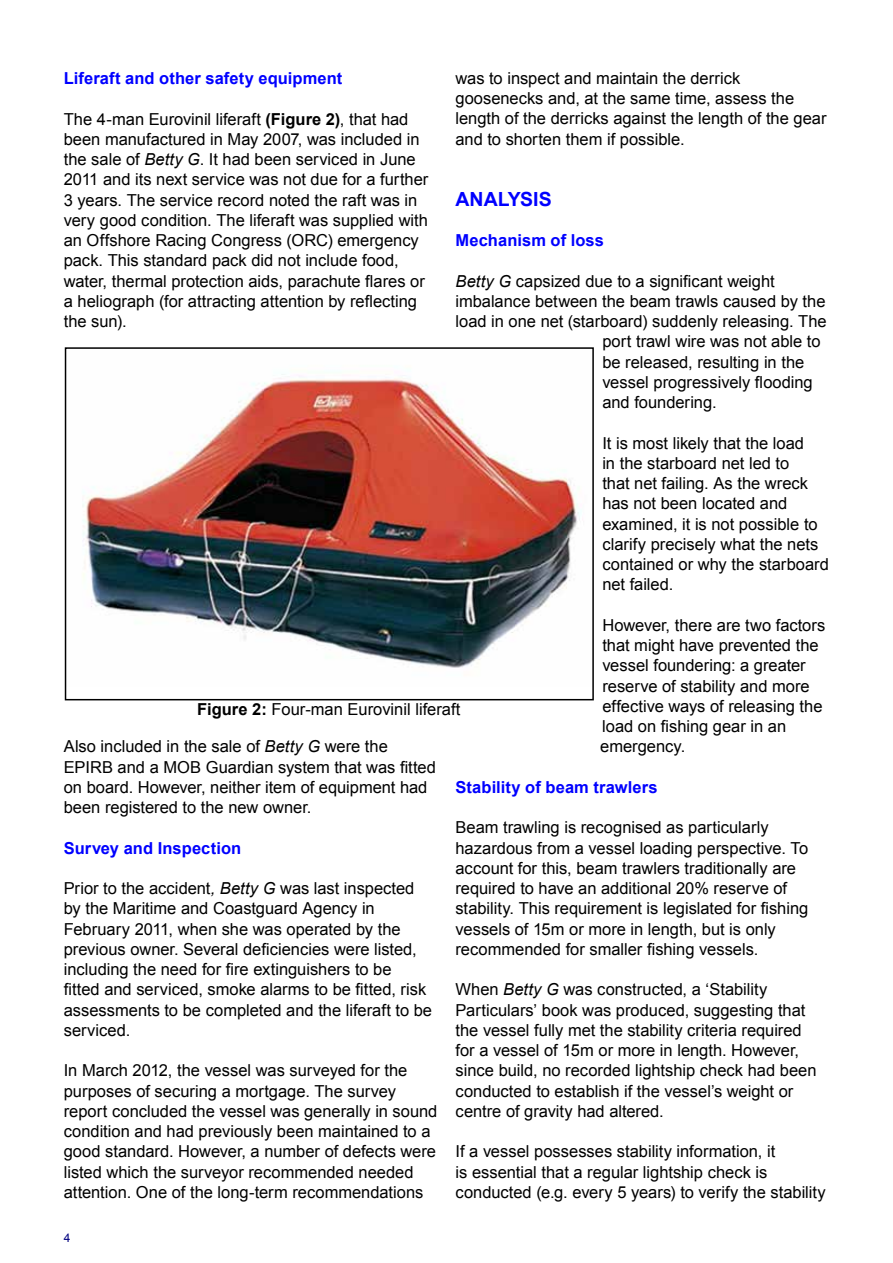
<style>
.page{position:relative;width:893px;height:1263px;background:#fff}
.page>*{position:absolute;margin:0;border:0;box-sizing:border-box;transform-origin:0 0}
.t1{font:700 19.5px "Arial";color:#00f}
.t2{font:16.5px/20.2px "Arial";color:#000}
.t3{font:700 16.5px "Arial";letter-spacing:.005em;color:#00f}
.t4{font:12px "Arial";color:#000080}
.s1{font-weight:700}
.s2{font-style:italic}
</style>
<div class="page">
<img style="left:82px;top:374px;width:500px;height:294px">
<div style="left:65px;top:347px;width:529px;height:353px;border:2px solid #000"></div>
<p class="t2" style="left:455px;top:68px;width:372px">was to inspect and maintain the derrick goosenecks and, at the same time, assess the length of the derricks against the length of the gear and to shorten them if possible.</p>
<p class="t3" style="left:64px;top:67px;width:280px">Liferaft and other safety equipment</p>
<p class="t2" style="left:64px;top:109px;width:366px">The 4-man Eurovinil liferaft <span class="s1">(Figure 2)</span>, that had been manufactured in May 2007, was included in the sale of <span class="s2">Betty G</span>. It had been serviced in June 2011 and its next service was not due for a further 3 years. The service record noted the raft was in very good condition. The liferaft was supplied with an Offshore Racing Congress (ORC) emergency pack. This standard pack did not include food, water, thermal protection aids, parachute flares or a heliograph (for attracting attention by reflecting the sun).</p>
<p class="t1" style="left:455px;top:186px;width:98px">ANALYSIS</p>
<p class="t3" style="left:455px;top:229px;width:150px">Mechanism of loss</p>
<p class="t2" style="left:455px;top:271px;width:321px"><span class="s2">Betty G</span> capsized due to a significant weight</p>
<p class="t2" style="left:455px;top:291px;width:372px">imbalance between the beam trawls caused by the</p>
<p class="t2" style="left:455px;top:311px;width:373px">load in one net (starboard) suddenly releasing. The</p>
<p class="t2" style="left:602px;top:332px;width:220px">port trawl wire was not able to</p>
<p class="t2" style="left:602px;top:352px;width:203px">be released, resulting in the</p>
<p class="t2" style="left:602px;top:372px;width:212px">vessel progressively flooding</p>
<p class="t2" style="left:602px;top:392px;width:116px">and foundering.</p>
<p class="t2" style="left:602px;top:433px;width:228px">It is most likely that the load<br>in the starboard net led to<br>that net failing. As the wreck has not been located and examined, it is not possible to clarify precisely what the nets contained or why the starboard net failed.</p>
<p class="t2" style="left:600px;top:615px;width:227px">However, there are two factors that might have prevented the vessel foundering: a greater reserve of stability and more effective ways of releasing the load on fishing gear in an emergency.</p>
<p class="t3" style="left:455px;top:776px;width:204px">Stability of beam trawlers</p>
<p class="t2" style="left:455px;top:817px;width:354px">Beam trawling is recognised as particularly hazardous from a vessel loading perspective. To account for this, beam trawlers traditionally are required to have an additional 20% reserve of stability. This requirement is legislated for fishing vessels of 15m or more in length, but is only recommended for smaller fishing vessels.</p>
<p class="t2" style="left:455px;top:979px;width:362px">When <span class="s2">Betty G</span> was constructed, a ‘Stability Particulars’ book was produced, suggesting that the vessel fully met the stability criteria required for a vessel of 15m or more in length. However, since build, no recorded lightship check had been conducted to establish if the vessel’s weight or centre of gravity had altered.</p>
<p class="t2" style="left:455px;top:1141px;width:372px">If a vessel possesses stability information, it<br>is essential that a regular lightship check is conducted (e.g. every 5 years) to verify the stability</p>
<p class="t2" style="left:197px;top:699px;width:265px"><span class="s1">Figure 2:</span> Four-man Eurovinil liferaft</p>
<p class="t2" style="left:64px;top:737px;width:374px">Also included in the sale of <span class="s2">Betty G</span> were the EPIRB and a MOB Guardian system that was fitted on board. However, neither item of equipment had been registered to the new owner.</p>
<p class="t3" style="left:64px;top:837px;width:179px">Survey and Inspection</p>
<p class="t2" style="left:64px;top:878px;width:370px">Prior to the accident<span class="s2">, Betty G</span> was last inspected by the Maritime and Coastguard Agency in February 2011, when she was operated by the previous owner. Several deficiencies were listed, including the need for fire extinguishers to be<br>fitted and serviced, smoke alarms to be fitted, risk assessments to be completed and the liferaft to be serviced.</p>
<p class="t2" style="left:64px;top:1060px;width:375px">In March 2012, the vessel was surveyed for the purposes of securing a mortgage. The survey report concluded the vessel was generally in sound condition and had previously been maintained to a good standard. However, a number of defects were listed which the surveyor recommended needed attention. One of the long-term recommendations</p>
<p class="t4" style="left:64px;top:1230px;width:8px">4</p>
</div>
